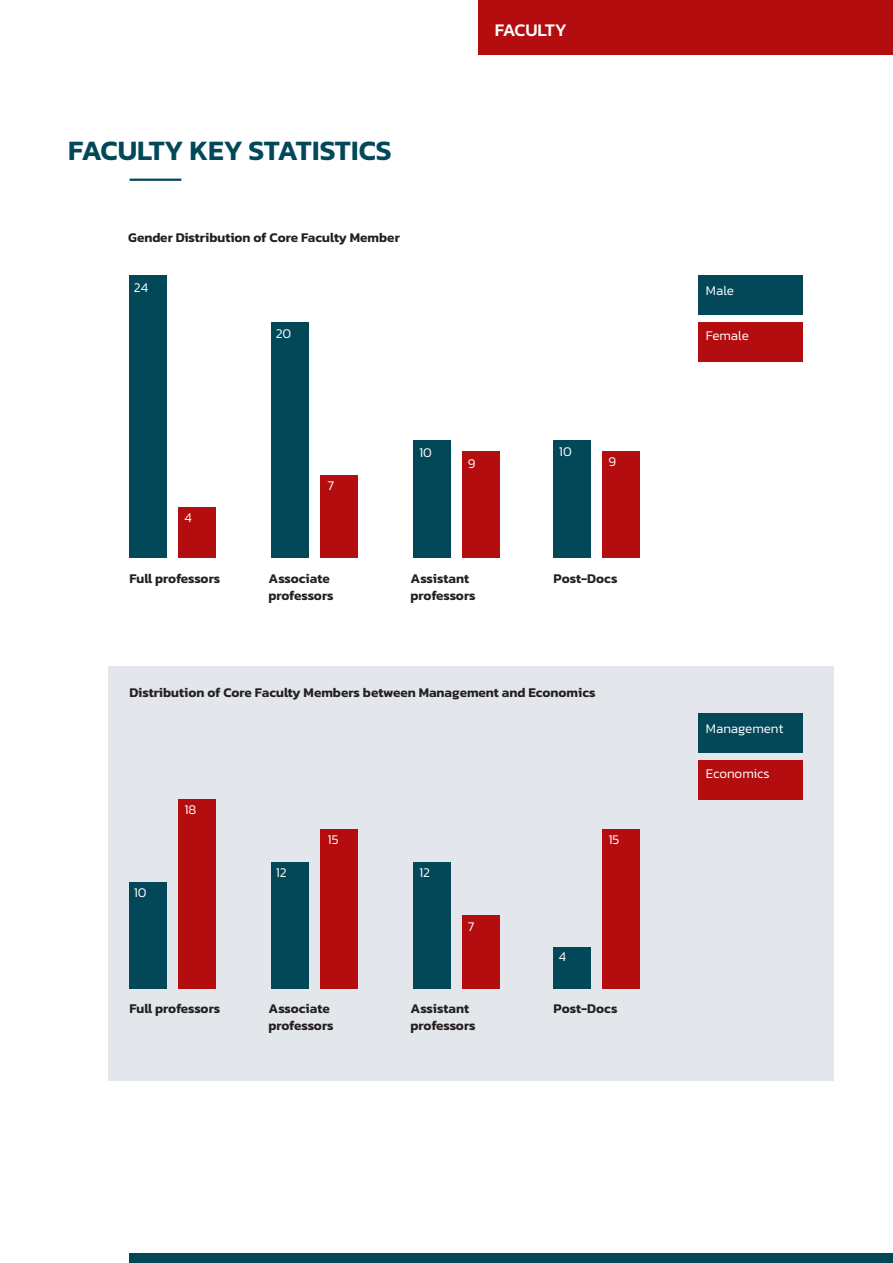
<style>
.page{position:relative;width:893px;height:1263px;background:#fff}
.page>*{position:absolute;margin:0;border:0;box-sizing:border-box;transform-origin:0 0}
.t1{font:600 28.5px "Kanit";color:#024859}
.t2{font:500 18px "Kanit";letter-spacing:-.03em;color:#fff}
.t3{font:600 13.5px/16.5px "Kanit";color:#231f20}
.t4{font:300 13.5px "Kanit";color:#fff}
</style>
<div class="page">
<div style="left:108px;top:666px;width:725px;height:415px;background:#e3e6ea"></div>
<hr style="left:130px;top:179px;width:51px;height:2px;background:#024859">
<div style="left:130px;top:275px;width:37px;height:283px;background:#024859"></div>
<div style="left:699px;top:275px;width:104px;height:40px;background:#024859"></div>
<div style="left:699px;top:713px;width:104px;height:40px;background:#024859"></div>
<div style="left:699px;top:322px;width:104px;height:40px;background:#b30d0f"></div>
<div style="left:699px;top:760px;width:104px;height:39px;background:#b30d0f"></div>
<div style="left:130px;top:882px;width:37px;height:107px;background:#024859"></div>
<div style="left:272px;top:322px;width:37px;height:236px;background:#024859"></div>
<div style="left:272px;top:862px;width:37px;height:127px;background:#024859"></div>
<div style="left:414px;top:440px;width:37px;height:118px;background:#024859"></div>
<div style="left:414px;top:862px;width:37px;height:127px;background:#024859"></div>
<div style="left:554px;top:440px;width:37px;height:118px;background:#024859"></div>
<div style="left:554px;top:947px;width:37px;height:42px;background:#024859"></div>
<div style="left:178px;top:507px;width:38px;height:51px;background:#b30d0f"></div>
<div style="left:178px;top:799px;width:38px;height:190px;background:#b30d0f"></div>
<div style="left:320px;top:475px;width:38px;height:83px;background:#b30d0f"></div>
<div style="left:320px;top:829px;width:38px;height:160px;background:#b30d0f"></div>
<div style="left:462px;top:451px;width:38px;height:107px;background:#b30d0f"></div>
<div style="left:462px;top:915px;width:38px;height:74px;background:#b30d0f"></div>
<div style="left:602px;top:451px;width:37px;height:107px;background:#b30d0f"></div>
<div style="left:602px;top:829px;width:37px;height:160px;background:#b30d0f"></div>
<div style="left:478px;top:0;width:415px;height:54px;background:#b30d0f"></div>
<div style="left:130px;top:1253px;width:763px;height:10px;background:#024859"></div>
<h1 class="t1" style="left:68px;top:128px;width:325px">FACULTY KEY STATISTICS</h1>
<p class="t3" style="left:128px;top:229px;width:273px">Gender Distribution of Core Faculty Member</p>
<p class="t4" style="left:134px;top:278px;width:16px">24</p>
<p class="t4" style="left:276px;top:324px;width:17px">20</p>
<h2 class="t2" style="left:495px;top:17px;width:74px">FACULTY</h2>
<p class="t4" style="left:184px;top:508px;width:9px">4</p>
<p class="t3" style="left:130px;top:570px;width:92px">Full professors</p>
<p class="t4" style="left:328px;top:476px;width:8px">7</p>
<p class="t3" style="left:269px;top:570px;width:67px">Associate professors</p>
<p class="t4" style="left:419px;top:443px;width:14px">10</p>
<p class="t4" style="left:468px;top:454px;width:9px">9</p>
<p class="t3" style="left:411px;top:570px;width:67px">Assistant professors</p>
<p class="t4" style="left:559px;top:442px;width:14px">10</p>
<p class="t4" style="left:608px;top:452px;width:9px">9</p>
<p class="t3" style="left:554px;top:570px;width:65px">Post-Docs</p>
<p class="t3" style="left:130px;top:683px;width:467px">Distribution of Core Faculty Members between Management and Economics</p>
<p class="t4" style="left:134px;top:883px;width:14px">10</p>
<p class="t4" style="left:184px;top:800px;width:13px">18</p>
<p class="t3" style="left:130px;top:1000px;width:92px">Full professors</p>
<p class="t4" style="left:276px;top:863px;width:12px">12</p>
<p class="t4" style="left:328px;top:830px;width:13px">15</p>
<p class="t3" style="left:269px;top:1000px;width:67px">Associate professors</p>
<p class="t4" style="left:419px;top:863px;width:12px">12</p>
<p class="t4" style="left:468px;top:917px;width:8px">7</p>
<p class="t3" style="left:411px;top:1000px;width:67px">Assistant professors</p>
<p class="t4" style="left:608px;top:830px;width:13px">15</p>
<p class="t4" style="left:559px;top:947px;width:9px">4</p>
<p class="t3" style="left:554px;top:1000px;width:65px">Post-Docs</p>
<p class="t4" style="left:706px;top:281px;width:30px">Male</p>
<p class="t4" style="left:706px;top:326px;width:45px">Female</p>
<p class="t4" style="left:706px;top:719px;width:79px">Management</p>
<p class="t4" style="left:706px;top:764px;width:65px">Economics</p>
</div>
